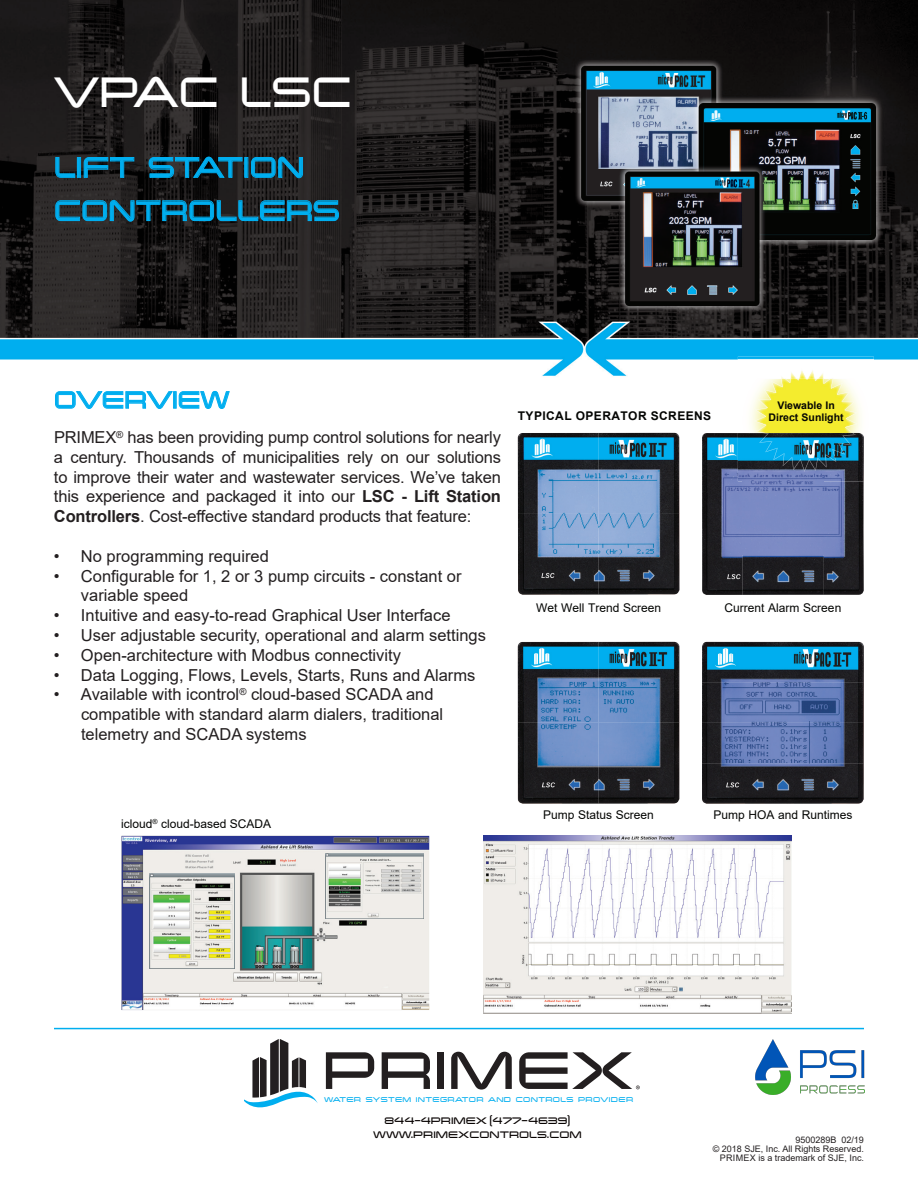
<style>
.page{position:relative;width:918px;height:1188px;background:#fff}
.page>*{position:absolute;margin:0;border:0;box-sizing:border-box;transform-origin:0 0}
.t1{font:54px "Changeling";color:#fff;scale:.9 1}
.t2{font:36px/43.2px "Changeling";color:#00aeef;scale:.9 1}
.t3{font:30px "Changeling";color:#00aeef;scale:.9 1}
.t4{font:16.5px/19.8px "Arial";color:#231f20}
.t5{font:12px "Arial";color:#040503}
.t6{font:12px/14.4px "Changeling";color:#080302;text-align:center}
.t7{font:700 12px "Arial";letter-spacing:.035em;color:#040503}
.t8{font:700 10.5px/12.6px "Arial";color:#040503;text-align:center}
.t9{font:9px/9px "Arial";color:#231f20;text-align:right}
.t10{font:8.7px "Changeling";letter-spacing:.04em;color:#00aeef}
.s1{font-weight:700}
</style>
<div class="page">
<img style="left:0;top:0;width:918px;height:376px">
<svg style="left:55px;top:391px;width:175px;height:18px"></svg>
<img style="left:738px;top:357px;width:136px;height:73px">
<img style="left:754px;top:379px;width:104px;height:54px">
<img style="left:780px;top:368px;width:54px;height:11px">
<svg style="left:55px;top:157px;width:20px;height:21px"></svg>
<div style="left:77px;top:157px;width:4px;height:21px;border:1px solid #00aeef"></div>
<svg style="left:83px;top:157px;width:52px;height:21px"></svg>
<svg style="left:148px;top:156px;width:95px;height:22px;background:#153a48"></svg>
<svg style="left:251px;top:156px;width:52px;height:22px"></svg>
<svg style="left:55px;top:200px;width:284px;height:22px;background:#193e4d"></svg>
<hr style="left:54px;top:1028px;width:810px;height:1px;background:#00aeef">
<img style="left:518px;top:433px;width:161px;height:162px">
<img style="left:702px;top:433px;width:40px;height:162px">
<img style="left:742px;top:481px;width:122px;height:114px">
<img style="left:738px;top:433px;width:126px;height:48px">
<img style="left:759px;top:433px;width:97px;height:39px">
<svg style="left:518px;top:642px;width:5px;height:5px"></svg>
<img style="left:598px;top:642px;width:81px;height:81px">
<img style="left:518px;top:723px;width:161px;height:81px">
<img style="left:702px;top:642px;width:162px;height:162px">
<img style="left:483px;top:836px;width:308px;height:177px">
<img style="left:121px;top:836px;width:308px;height:174px">
<img style="left:325px;top:853px;width:98px;height:65px">
<img style="left:150px;top:873px;width:85px;height:95px">
<svg style="left:245px;top:1039px;width:73px;height:68px"></svg>
<svg style="left:326px;top:1052px;width:48px;height:37px"></svg>
<svg style="left:382px;top:1052px;width:48px;height:37px"></svg>
<div style="left:437px;top:1052px;width:7px;height:37px;background:#231f20"></div>
<svg style="left:451px;top:1052px;width:61px;height:38px"></svg>
<svg style="left:519px;top:1052px;width:121px;height:37px"></svg>
<img style="left:755px;top:1039px;width:109px;height:55px">
<h1 class="t1" style="left:54px;top:60px;width:333px">VPAC LSC</h1>
<h2 class="t2" style="left:54px;top:144px;width:319px">LIFT STATION<br>CONTROLLERS</h2>
<h3 class="t3" style="left:54px;top:382px;width:197px">OVERVIEW</h3>
<p class="t4" style="left:54px;top:427px;width:449px;text-align:justify">PRIMEX<sup>®</sup> has been providing pump control solutions for nearly a century. Thousands of municipalities rely on our solutions to improve their water and wastewater services. We’ve taken this experience and packaged it into our <span class="s1">LSC - Lift Station Controllers</span>. Cost-effective standard products that feature:</p>
<p class="t4" style="left:54px;top:546px;width:216px">• No programming required</p>
<p class="t4" style="left:81px;top:566px;width:382px;text-indent:-27px">• Configurable for 1, 2 or 3 pump circuits - constant or variable speed</p>
<p class="t4" style="left:54px;top:605px;width:398px">• Intuitive and easy-to-read Graphical User Interface</p>
<p class="t4" style="left:54px;top:625px;width:434px">• User adjustable security, operational and alarm settings</p>
<p class="t4" style="left:54px;top:645px;width:349px">• Open-architecture with Modbus connectivity</p>
<p class="t4" style="left:54px;top:665px;width:423px">• Data Logging, Flows, Levels, Starts, Runs and Alarms</p>
<p class="t4" style="left:81px;top:685px;width:364px;text-indent:-27px">• Available with icontrol<sup>®</sup> cloud-based SCADA and compatible with standard alarm dialers, traditional telemetry and SCADA systems</p>
<p class="t7" style="left:518px;top:407px;width:195px">TYPICAL OPERATOR SCREENS</p>
<p class="t8" style="left:769px;top:399px;width:76px">Viewable In<br>Direct Sunlight</p>
<p class="t5" style="left:536px;top:600px;width:127px">Wet Well Trend Screen</p>
<p class="t5" style="left:725px;top:600px;width:118px">Current Alarm Screen</p>
<p class="t5" style="left:121px;top:816px;width:151px">icloud<sup>®</sup> cloud-based SCADA</p>
<p class="t5" style="left:543px;top:807px;width:112px">Pump Status Screen</p>
<p class="t5" style="left:713px;top:807px;width:141px">Pump HOA and Runtimes</p>
<p class="t10" style="left:324px;top:1094px;width:311px">WATER SYSTEM INTEGRATOR AND CONTROLS PROVIDER</p>
<p class="t6" style="left:373px;top:1113px;width:210px">844-4PRIMEX (477-4639)<br>WWW.PRIMEXCONTROLS.COM</p>
<p class="t9" style="left:713px;top:1135px;width:153px">9500289B 02/19<br>© 2018 SJE, Inc. All Rights Reserved.<br>PRIMEX is a trademark of SJE, Inc.</p>
</div>
